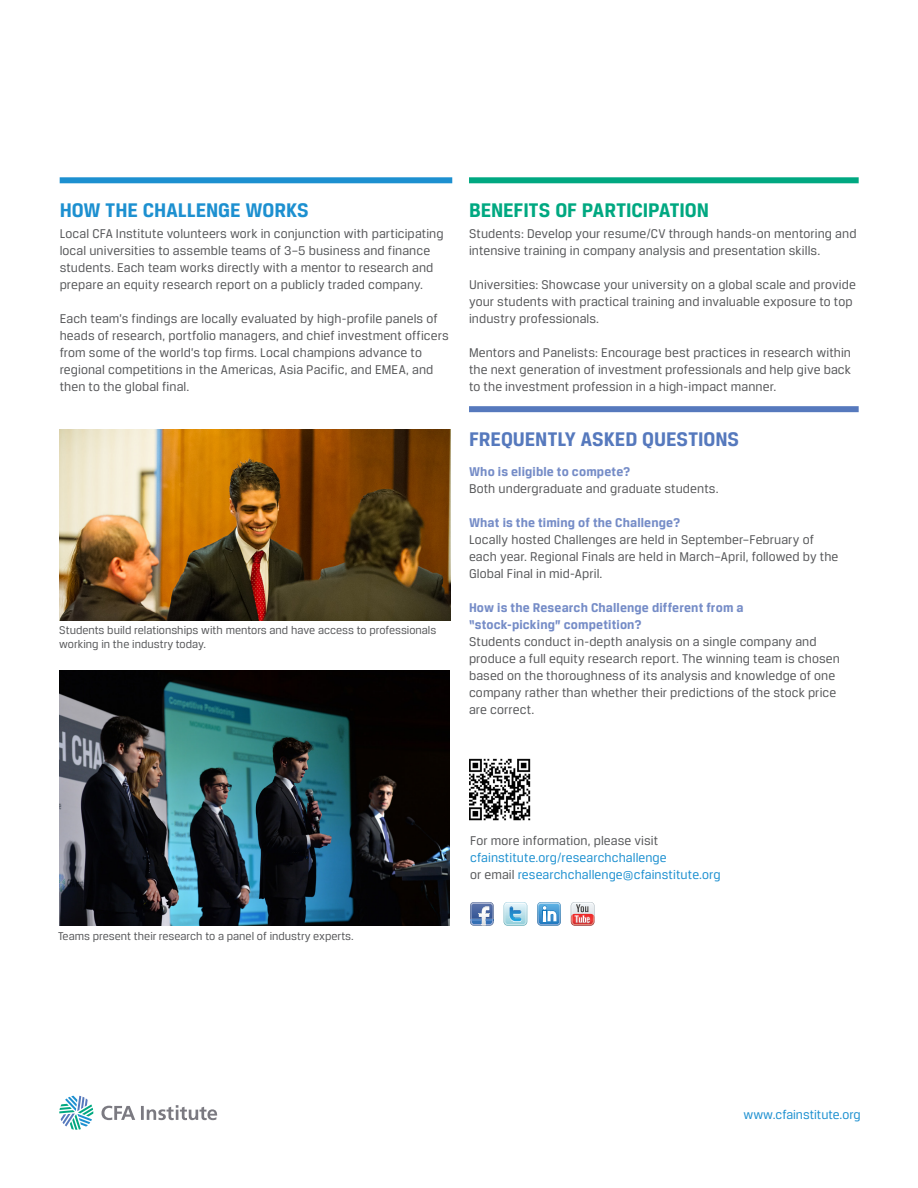
<style>
.page{position:relative;width:918px;height:1188px;background:#fff}
.page>*{position:absolute;margin:0;border:0;box-sizing:border-box;transform-origin:0 0}
.First_line_above_bar{font:700 21px "CFA Breuer Text";letter-spacing:-.005em;color:#5679bd}
.First_line_above_bar-2{font:700 21px "CFA Breuer Text";letter-spacing:-.005em;color:#00a881}
.First_line_above_bar-3{font:700 21px "CFA Breuer Text";letter-spacing:-.005em;color:#1d90d0}
.t1{font:13.5px/17px "CFA Breuer Text";letter-spacing:.005em;color:#57585a}
.t2{font:13.5px/17px "CFA Breuer Text";letter-spacing:.005em;color:#1d90d0}
.t3{font:700 13.5px/17px "CFA Breuer Text";letter-spacing:.01em;color:#758cc7}
.t4{font:12px/14.4px "CFA Breuer Text";color:#57585a}
.s1{font-weight:700;color:#758cc7}
.s2{color:#57585a}
</style>
<div class="page">
<svg style="left:59px;top:1096px;width:34px;height:34px"></svg>
<svg style="left:101px;top:1106px;width:34px;height:14px"></svg>
<hr style="left:141px;top:1106px;width:3px;height:14px;background:#7b7a81">
<svg style="left:147px;top:1105px;width:70px;height:15px"></svg>
<img style="left:59px;top:430px;width:391px;height:191px">
<img style="left:59px;top:671px;width:390px;height:255px">
<div style="left:60px;top:177px;width:392px;height:6px;background:#1d90d0"></div>
<div style="left:469px;top:177px;width:390px;height:6px;background:#00a881"></div>
<div style="left:469px;top:406px;width:390px;height:6px;background:#5679bd"></div>
<img style="left:469px;top:758px;width:62px;height:63px">
<svg style="left:470px;top:902px;width:24px;height:24px"></svg>
<img style="left:471px;top:903px;width:22px;height:4px">
<svg style="left:504px;top:902px;width:23px;height:24px"></svg>
<svg style="left:537px;top:902px;width:24px;height:24px"></svg>
<svg style="left:571px;top:902px;width:23px;height:24px"></svg>
<p class="First_line_above_bar-3" style="left:60px;top:199px;width:251px">HOW THE CHALLENGE WORKS</p>
<p class="t1" style="left:60px;top:225px;width:386px">Local CFA Institute volunteers work in conjunction with participating local universities to assemble teams of 3–5 business and finance students. Each team works directly with a mentor to research and prepare an equity research report on a publicly traded company.</p>
<p class="t1" style="left:60px;top:310px;width:391px">Each team’s findings are locally evaluated by high-profile panels of heads of research, portfolio managers, and chief investment officers from some of the world’s top firms. Local champions advance to regional competitions in the Americas, Asia Pacific, and EMEA, and then to the global final.</p>
<p class="t4" style="left:59px;top:622px;width:379px">Students build relationships with mentors and have access to professionals working in the industry today.</p>
<p class="First_line_above_bar-2" style="left:469px;top:199px;width:241px">BENEFITS OF PARTICIPATION</p>
<p class="t1" style="left:469px;top:225px;width:389px">Students: Develop your resume/CV through hands-on mentoring and intensive training in company analysis and presentation skills.</p>
<p class="t1" style="left:469px;top:276px;width:388px">Universities: Showcase your university on a global scale and provide your students with practical training and invaluable exposure to top industry professionals.</p>
<p class="t1" style="left:469px;top:344px;width:384px;text-align:justify">Mentors and Panelists: Encourage best practices in research within the next generation of investment professionals and help give back to the investment profession in a high-impact manner.</p>
<p class="First_line_above_bar" style="left:469px;top:427px;width:272px">FREQUENTLY ASKED QUESTIONS</p>
<p class="t1" style="left:469px;top:463px;width:251px"><span class="s1">Who is eligible to compete?<br></span>Both undergraduate and graduate students.</p>
<p class="t1" style="left:469px;top:514px;width:371px"><span class="s1">What is the timing of the Challenge?<br></span>Locally hosted Challenges are held in September–February of each year. Regional Finals are held in March–April, followed by the Global Final in mid-April.</p>
<p class="t3" style="left:469px;top:599px;width:276px">How is the Research Challenge different from a “stock-picking” competition?</p>
<p class="t1" style="left:469px;top:633px;width:372px">Students conduct in-depth analysis on a single company and produce a full equity research report. The winning team is chosen based on the thoroughness of its analysis and knowledge of one company rather than whether their predictions of the stock price are correct.</p>
<p class="t4" style="left:58px;top:928px;width:297px">Teams present their research to a panel of industry experts.</p>
<p class="t2" style="left:470px;top:832px;width:252px"><span class="s2">For more information, please visit </span>cfainstitute.org/researchchallenge<br><span class="s2">or email</span> researchchallenge@cfainstitute.org</p>
<p class="t2" style="left:744px;top:1106px;width:118px">www.cfainstitute.org</p>
</div>
